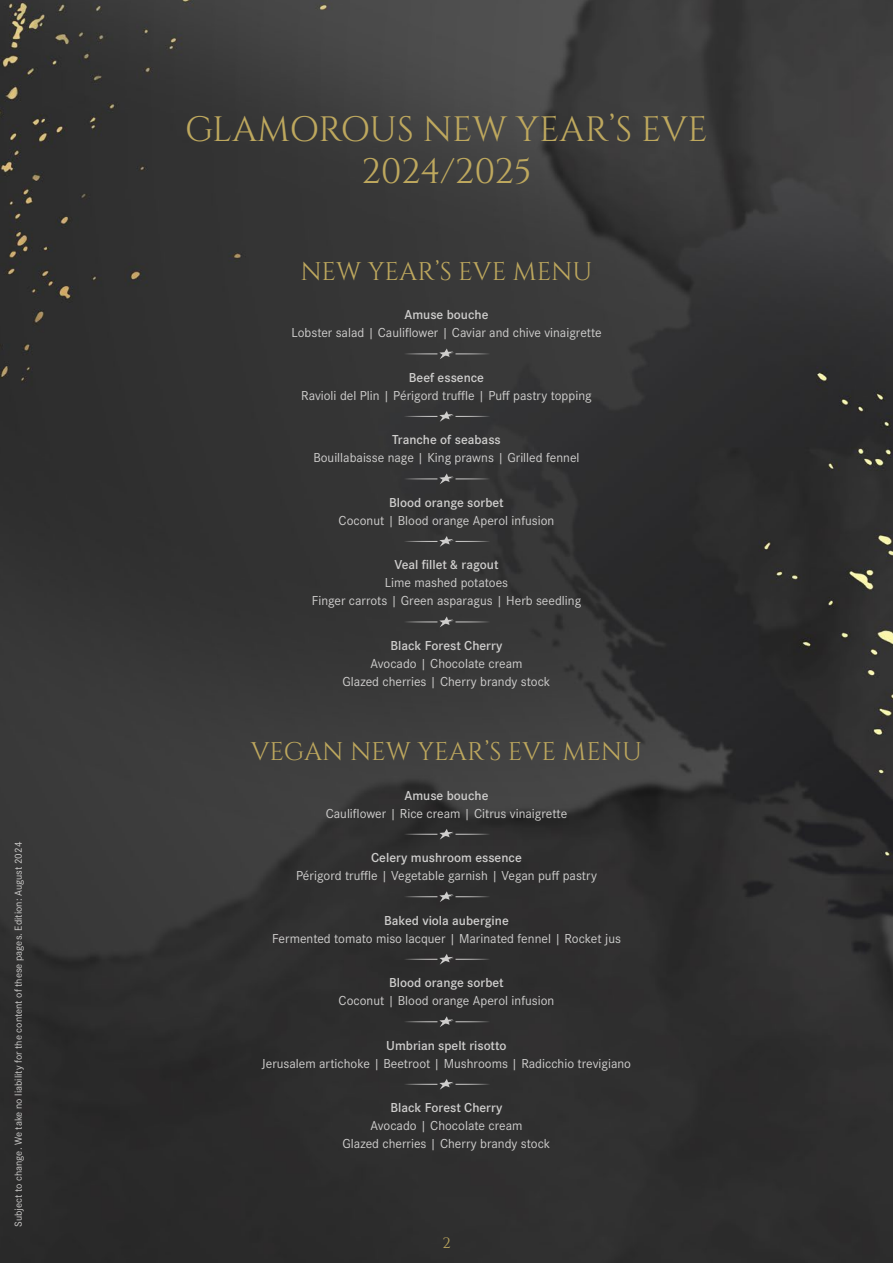
<style>
.page{position:relative;width:893px;height:1263px;background:#fff}
.page>*{position:absolute;margin:0;border:0;box-sizing:border-box;transform-origin:0 0}
.t1{font:35.25px/42.3px "Cinzel";color:#bea85e;text-align:center}
.t2{font:25.5px "Cinzel";color:#bea85e}
.t3{font:15px "Cinzel";color:#bea85e}
.t4{font:13.5px/18px "Corporate S";color:#cfcecd;text-align:center}
.t5{font:600 13.5px "Corporate S";color:#cfcecd}
.t6{font:10.5px "Corporate S";color:#cfcecd}
</style>
<div class="page">
<img style="left:0;top:0;width:893px;height:1263px">
<svg style="left:439px;top:348px;width:15px;height:11px"></svg>
<hr style="left:403px;top:353px;width:34px;height:1px;background:#cfcecd">
<hr style="left:455px;top:353px;width:35px;height:1px;background:#cfcecd">
<svg style="left:439px;top:411px;width:15px;height:11px"></svg>
<hr style="left:403px;top:416px;width:34px;height:1px;background:#cfcecd">
<hr style="left:455px;top:416px;width:35px;height:1px;background:#cfcecd">
<svg style="left:439px;top:473px;width:15px;height:11px"></svg>
<hr style="left:403px;top:478px;width:34px;height:1px;background:#cfcecd">
<hr style="left:455px;top:478px;width:35px;height:1px;background:#cfcecd">
<svg style="left:439px;top:536px;width:15px;height:11px"></svg>
<hr style="left:403px;top:541px;width:34px;height:1px;background:#cfcecd">
<hr style="left:455px;top:541px;width:35px;height:1px;background:#cfcecd">
<svg style="left:439px;top:616px;width:15px;height:11px"></svg>
<hr style="left:403px;top:621px;width:34px;height:1px;background:#cfcecd">
<hr style="left:455px;top:621px;width:35px;height:1px;background:#cfcecd">
<svg style="left:439px;top:829px;width:15px;height:11px"></svg>
<hr style="left:403px;top:834px;width:34px;height:1px;background:#cfcecd">
<hr style="left:455px;top:834px;width:35px;height:1px;background:#cfcecd">
<svg style="left:439px;top:891px;width:15px;height:11px"></svg>
<hr style="left:403px;top:896px;width:34px;height:1px;background:#cfcecd">
<hr style="left:455px;top:896px;width:35px;height:1px;background:#cfcecd">
<svg style="left:439px;top:954px;width:15px;height:11px"></svg>
<hr style="left:403px;top:959px;width:34px;height:1px;background:#cfcecd">
<hr style="left:455px;top:959px;width:35px;height:1px;background:#cfcecd">
<svg style="left:439px;top:1016px;width:15px;height:11px"></svg>
<hr style="left:403px;top:1021px;width:34px;height:1px;background:#cfcecd">
<hr style="left:455px;top:1021px;width:35px;height:1px;background:#cfcecd">
<svg style="left:439px;top:1079px;width:15px;height:11px"></svg>
<hr style="left:403px;top:1084px;width:34px;height:1px;background:#cfcecd">
<hr style="left:455px;top:1084px;width:35px;height:1px;background:#cfcecd">
<p class="t6" style="left:12px;top:1227px;width:386px;rotate:-90deg">Subject to change. We take no liability for the content of these pages. Edition: August 2024</p>
<h1 class="t1" style="left:185px;top:108px;width:524px">GLAMOROUS NEW YEAR’S EVE<br>2024/2025</h1>
<h2 class="t2" style="left:300px;top:257px;width:294px">NEW YEAR’S EVE MENU</h2>
<p class="t5" style="left:404px;top:306px;width:85px">Amuse bouche</p>
<p class="t4" style="left:291px;top:323px;width:312px">Lobster salad | Cauliflower | Caviar and chive vinaigrette</p>
<p class="t5" style="left:409px;top:368px;width:77px">Beef essence</p>
<p class="t4" style="left:301px;top:386px;width:292px">Ravioli del Plin | Périgord truffle | Puff pastry topping</p>
<p class="t5" style="left:392px;top:431px;width:110px">Tranche of seabass</p>
<p class="t4" style="left:313px;top:448px;width:268px">Bouillabaisse nage | King prawns | Grilled fennel</p>
<p class="t5" style="left:389px;top:493px;width:116px">Blood orange sorbet</p>
<p class="t4" style="left:339px;top:511px;width:217px">Coconut | Blood orange Aperol infusion</p>
<p class="t5" style="left:394px;top:556px;width:106px">Veal fillet &amp; ragout</p>
<p class="t4" style="left:312px;top:573px;width:271px">Lime mashed potatoes<br>Finger carrots | Green asparagus | Herb seedling</p>
<p class="t5" style="left:390px;top:636px;width:114px">Black Forest Cherry</p>
<p class="t4" style="left:343px;top:654px;width:209px">Avocado | Chocolate cream<br>Glazed cherries | Cherry brandy stock</p>
<h2 class="t2" style="left:251px;top:737px;width:393px">VEGAN NEW YEAR’S EVE MENU</h2>
<p class="t5" style="left:404px;top:786px;width:85px">Amuse bouche</p>
<p class="t4" style="left:326px;top:804px;width:243px">Cauliflower | Rice cream | Citrus vinaigrette</p>
<p class="t5" style="left:371px;top:848px;width:152px">Celery mushroom essence</p>
<p class="t4" style="left:296px;top:866px;width:302px">Périgord truffle | Vegetable garnish | Vegan puff pastry</p>
<p class="t5" style="left:384px;top:911px;width:126px">Baked viola aubergine</p>
<p class="t4" style="left:272px;top:929px;width:350px">Fermented tomato miso lacquer | Marinated fennel | Rocket jus</p>
<p class="t5" style="left:389px;top:973px;width:116px">Blood orange sorbet</p>
<p class="t4" style="left:339px;top:991px;width:217px">Coconut | Blood orange Aperol infusion</p>
<p class="t5" style="left:386px;top:1036px;width:122px">Umbrian spelt risotto</p>
<p class="t4" style="left:262px;top:1054px;width:371px">Jerusalem artichoke | Beetroot | Mushrooms | Radicchio trevigiano</p>
<p class="t5" style="left:390px;top:1098px;width:114px">Black Forest Cherry</p>
<p class="t4" style="left:343px;top:1116px;width:209px">Avocado | Chocolate cream<br>Glazed cherries | Cherry brandy stock</p>
<p class="t3" style="left:442px;top:1234px;width:10px">2</p>
</div>
